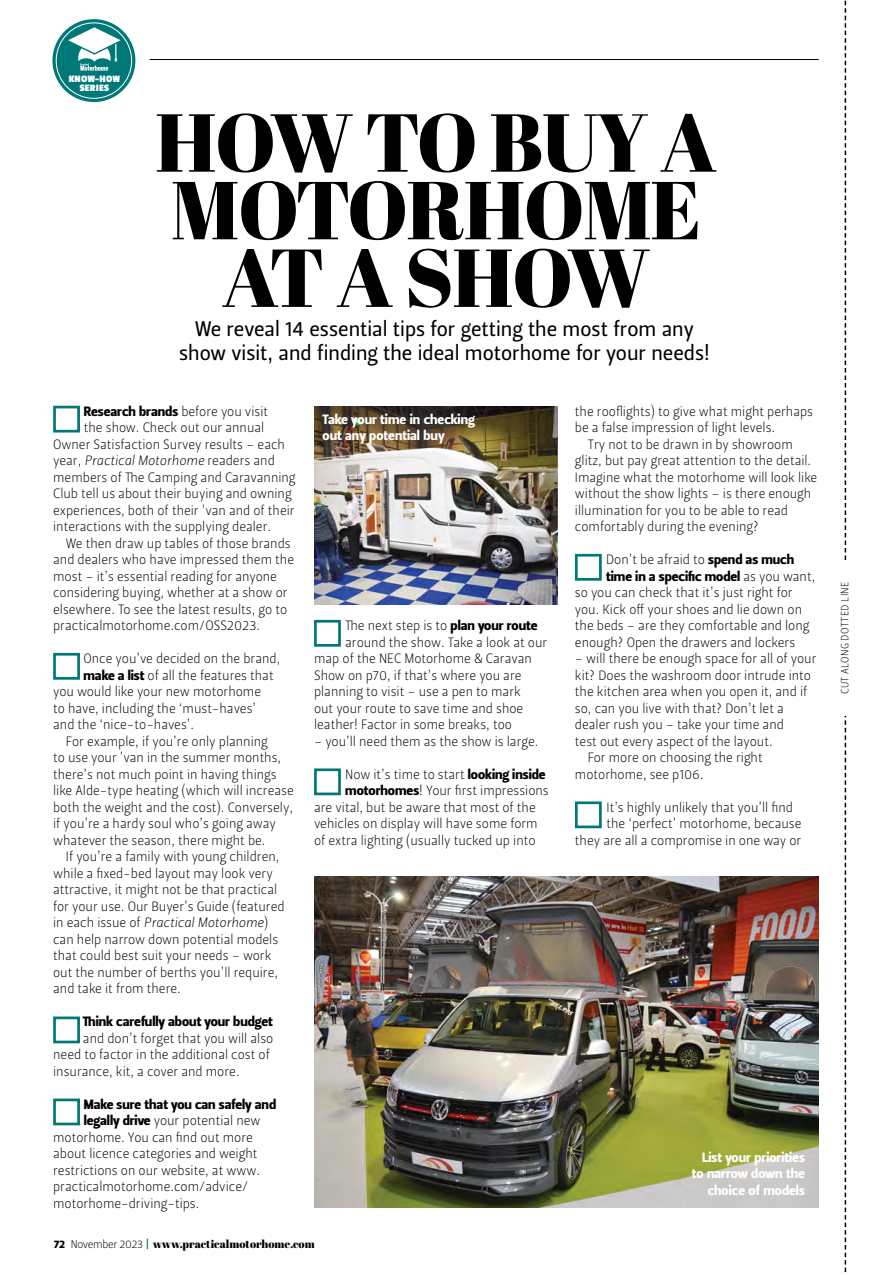
<style>
.page{position:relative;width:872px;height:1276px;background:#fff}
.page>*{position:absolute;margin:0;border:0;box-sizing:border-box;transform-origin:0 0}
.t1{font:81.9px/67.7px "Abril Fatface";letter-spacing:-.02em;color:#000}
.t2{font:21px "Leitura Sans Grot 2";color:#000}
.t3{font:13.5px/16.5px "Leitura Sans Grot 1";color:#000}
.t4{font:13.5px "Leitura Sans Grot 4";color:#000}
.t5{font:13.5px/16.5px "Leitura Sans Grot 4";color:#fff;text-align:right}
.t6{font:13.5px "Leitura Sans Italic 1";color:#000}
.t7{font:11.25px "Abril Fatface";color:#000}
.t8{font:10.5px "Leitura Sans Grot 1";letter-spacing:.04em;color:#000}
.t9{font:700 10.2px/8.6px "Passion One";letter-spacing:.02em;color:#fff;text-align:center}
.s1{font-family:"Leitura Sans Grot 1"}
.s2{font-family:"Leitura Sans Grot 4"}
.s3{font-family:"Leitura Sans Grot 3";color:#007878}
</style>
<div class="page">
<hr style="left:150px;top:59px;width:669px;height:1px;background:#000">
<svg style="left:844px;top:0;width:2px;height:1272px"></svg>
<div style="left:838px;top:560px;width:13px;height:156px;background:#fff"></div>
<div style="left:52px;top:19px;width:83px;height:83px;background:#007878;border-radius:50%"></div>
<div style="left:56px;top:23px;width:76px;height:76px;border:1px solid #fff;border-radius:50%"></div>
<svg style="left:68px;top:27px;width:53px;height:44px"></svg>
<div style="left:53px;top:406px;width:27px;height:26px;border:3px solid #007878"></div>
<div style="left:53px;top:653px;width:27px;height:27px;border:3px solid #007878"></div>
<div style="left:53px;top:1016px;width:27px;height:27px;border:3px solid #007878"></div>
<div style="left:53px;top:1098px;width:27px;height:27px;border:3px solid #007878"></div>
<div style="left:314px;top:620px;width:27px;height:27px;border:3px solid #007878"></div>
<div style="left:314px;top:768px;width:27px;height:27px;border:3px solid #007878"></div>
<div style="left:575px;top:554px;width:27px;height:27px;border:3px solid #007878"></div>
<div style="left:575px;top:801px;width:27px;height:27px;border:3px solid #007878"></div>
<img style="left:314px;top:876px;width:505px;height:332px">
<img style="left:314px;top:407px;width:244px;height:197px">
<p class="t9" style="left:69px;top:75px;width:53px">KNOW-HOW<br>SERIES</p>
<h1 class="t1" style="left:155px;top:106px;width:563px">HOW TO BUY A<br>MOTORHOME</h1>
<h1 class="t1" style="left:222px;top:242px;width:430px">AT A SHOW</h1>
<h2 class="t2" style="left:179px;top:345px;width:532px">show visit, and finding the ideal motorhome for your needs!</h2>
<h2 class="t2" style="left:195px;top:321px;width:500px">We reveal 14 essential tips for getting the most from any</h2>
<p class="t4" style="left:84px;top:406px;width:186px">Research brands <span class="s1">before you visit</span></p>
<p class="t3" style="left:53px;top:421px;width:233px;text-indent:31px">the show. Check out our annual<br>Owner Satisfaction Survey results – each</p>
<p class="t6" style="left:53px;top:455px;width:223px"><span class="s1">year,</span> Practical Motorhome <span class="s1">readers and</span></p>
<p class="t3" style="left:53px;top:470px;width:244px">members of The Camping and Caravanning Club tell us about their buying and owning experiences, both of their ’van and of their interactions with the supplying dealer.</p>
<p class="t3" style="left:53px;top:536px;width:242px;text-indent:13px">We then draw up tables of those brands and dealers who have impressed them the most – it’s essential reading for anyone considering buying, whether at a show or elsewhere. To see the latest results, go to practicalmotorhome.com/OSS2023.</p>
<p class="t3" style="left:83px;top:652px;width:198px">Once you’ve decided on the brand,</p>
<p class="t3" style="left:83px;top:668px;width:192px"><span class="s2">make a list</span> of all the features that</p>
<p class="t3" style="left:53px;top:685px;width:209px">you would like your new motorhome</p>
<p class="t3" style="left:53px;top:701px;width:204px">to have, including the ‘must-haves’</p>
<p class="t3" style="left:53px;top:718px;width:143px">and the ‘nice-to-haves’.</p>
<p class="t3" style="left:66px;top:734px;width:203px">For example, if you’re only planning</p>
<p class="t3" style="left:53px;top:751px;width:230px">to use your ’van in the summer months,</p>
<p class="t3" style="left:53px;top:767px;width:225px">there’s not much point in having things</p>
<p class="t3" style="left:53px;top:784px;width:242px">like Alde-type heating (which will increase</p>
<p class="t3" style="left:53px;top:800px;width:241px">both the weight and the cost). Conversely,</p>
<p class="t3" style="left:53px;top:817px;width:224px">if you’re a hardy soul who’s going away</p>
<p class="t3" style="left:53px;top:833px;width:214px">whatever the season, there might be.</p>
<p class="t3" style="left:66px;top:850px;width:215px">If you’re a family with young children,</p>
<p class="t3" style="left:53px;top:866px;width:221px">while a fixed-bed layout may look very</p>
<p class="t3" style="left:53px;top:883px;width:226px">attractive, it might not be that practical</p>
<p class="t3" style="left:53px;top:899px;width:233px">for your use. Our Buyer’s Guide (featured</p>
<p class="t6" style="left:53px;top:917px;width:217px"><span class="s1">in each issue of</span> Practical Motorhome<span class="s1">)</span></p>
<p class="t3" style="left:53px;top:932px;width:226px">can help narrow down potential models that could best suit your needs – work out the number of berths you’ll require, and take it from there.</p>
<p class="t4" style="left:83px;top:1016px;width:191px">Think carefully about your budget</p>
<p class="t3" style="left:53px;top:1031px;width:222px;text-indent:30px">and don’t forget that you will also need to factor in the additional cost of insurance, kit, a cover and more.</p>
<p class="t4" style="left:84px;top:1099px;width:194px">Make sure that you can safely and</p>
<p class="t3" style="left:53px;top:1114px;width:209px;text-indent:30px"><span class="s2">legally drive</span> your potential new motorhome. You can find out more about licence categories and weight restrictions on our website, at www. practicalmotorhome.com/advice/ motorhome-driving-tips.</p>
<p class="t5" style="left:322px;top:413px;width:154px;text-align:left">Take your time in checking out any potential buy</p>
<p class="t3" style="left:345px;top:619px;width:194px">The next step is to <span class="s2">plan your route</span></p>
<p class="t3" style="left:345px;top:635px;width:204px">around the show. Take a look at our</p>
<p class="t3" style="left:314px;top:652px;width:219px">map of the NEC Motorhome &amp; Caravan</p>
<p class="t3" style="left:314px;top:668px;width:209px">Show on p70, if that’s where you are</p>
<p class="t3" style="left:314px;top:685px;width:208px">planning to visit – use a pen to mark</p>
<p class="t3" style="left:314px;top:701px;width:211px">out your route to save time and shoe</p>
<p class="t3" style="left:314px;top:718px;width:199px">leather! Factor in some breaks, too</p>
<p class="t3" style="left:314px;top:734px;width:226px">– you’ll need them as the show is large.</p>
<p class="t3" style="left:345px;top:767px;width:202px">Now it’s time to start <span class="s2">looking inside</span></p>
<p class="t3" style="left:345px;top:784px;width:205px"><span class="s2">motorhomes</span>! Your first impressions</p>
<p class="t3" style="left:314px;top:800px;width:223px">are vital, but be aware that most of the</p>
<p class="t3" style="left:314px;top:817px;width:225px">vehicles on display will have some form</p>
<p class="t3" style="left:314px;top:833px;width:223px">of extra lighting (usually tucked up into</p>
<p class="t7" style="left:54px;top:1236px;width:262px"><span class="s2">72</span> <span class="s1">November 2023</span> <span class="s3">|</span> www.practicalmotorhome.com</p>
<p class="t3" style="left:575px;top:404px;width:240px">the rooflights) to give what might perhaps</p>
<p class="t3" style="left:575px;top:421px;width:202px">be a false impression of light levels.</p>
<p class="t3" style="left:587px;top:437px;width:207px">Try not to be drawn in by showroom</p>
<p class="t3" style="left:575px;top:454px;width:238px">glitz, but pay great attention to the detail.</p>
<p class="t3" style="left:575px;top:470px;width:244px">Imagine what the motorhome will look like</p>
<p class="t3" style="left:575px;top:487px;width:238px">without the show lights – is there enough</p>
<p class="t3" style="left:575px;top:503px;width:215px">illumination for you to be able to read</p>
<p class="t3" style="left:575px;top:520px;width:185px">comfortably during the evening?</p>
<p class="t3" style="left:606px;top:553px;width:189px">Don’t be afraid to <span class="s2">spend as much</span></p>
<p class="t4" style="left:606px;top:571px;width:211px">time in a specific model <span class="s1">as you want,</span></p>
<p class="t3" style="left:575px;top:586px;width:236px">so you can check that it’s just right for you. Kick off your shoes and lie down on the beds – are they comfortable and long enough? Open the drawers and lockers</p>
<p class="t3" style="left:575px;top:652px;width:243px">– will there be enough space for all of your</p>
<p class="t3" style="left:575px;top:668px;width:237px">kit? Does the washroom door intrude into</p>
<p class="t3" style="left:575px;top:685px;width:234px">the kitchen area when you open it, and if</p>
<p class="t3" style="left:575px;top:701px;width:210px">so, can you live with that? Don’t let a</p>
<p class="t3" style="left:575px;top:718px;width:210px">dealer rush you – take your time and</p>
<p class="t3" style="left:575px;top:734px;width:199px">test out every aspect of the layout.</p>
<p class="t3" style="left:587px;top:751px;width:176px">For more on choosing the right</p>
<p class="t3" style="left:575px;top:767px;width:130px">motorhome, see p106.</p>
<p class="t3" style="left:606px;top:800px;width:188px">It’s highly unlikely that you’ll find</p>
<p class="t3" style="left:606px;top:817px;width:196px">the ‘perfect’ motorhome, because</p>
<p class="t3" style="left:575px;top:833px;width:228px">they are all a compromise in one way or</p>
<p class="t5" style="left:692px;top:1150px;width:114px">List your priorities to narrow down the choice of models</p>
<p class="t8" style="left:841px;top:694px;width:114px;rotate:-90deg">CUT ALONG DOTTED LINE</p>
</div>
